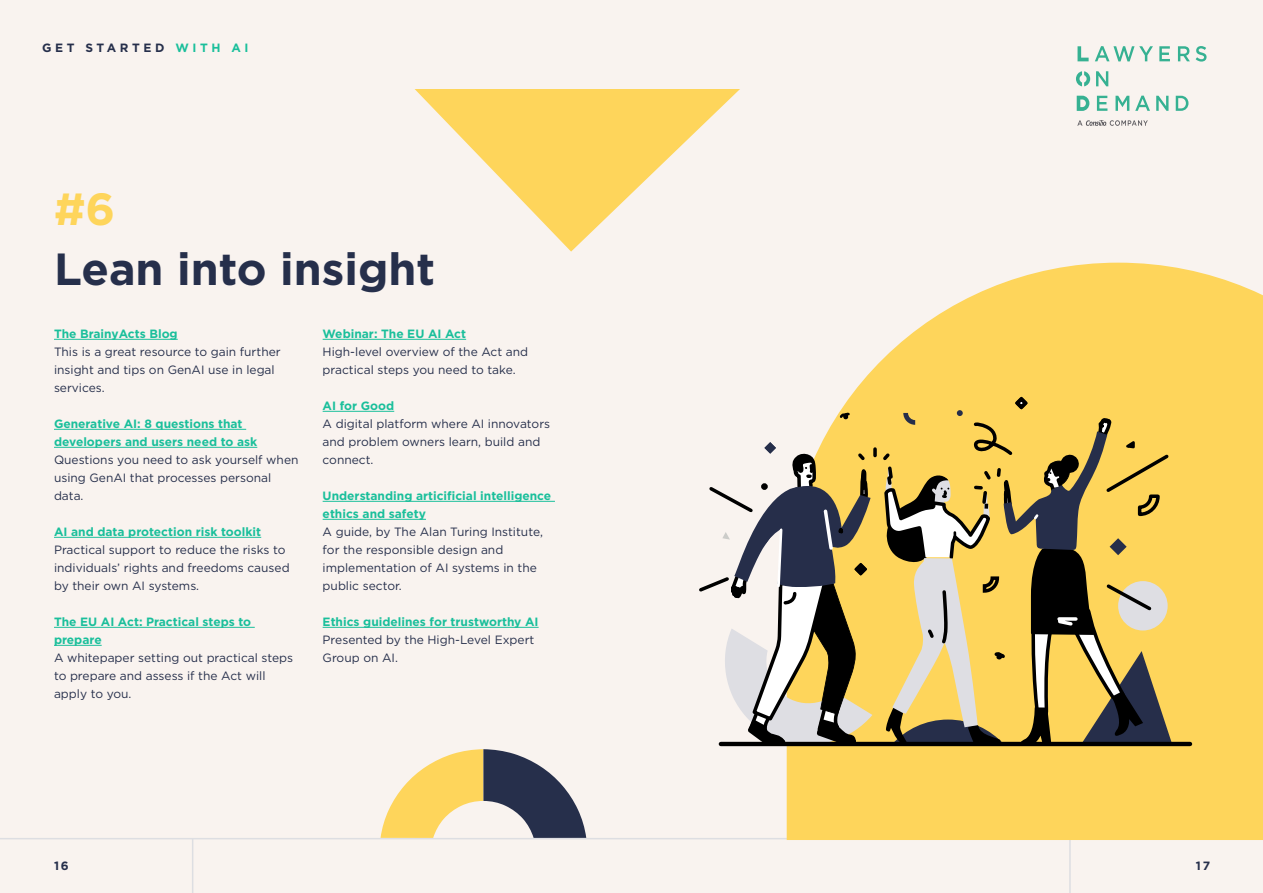
<style>
.page{position:relative;width:1263px;height:893px;background:#f9f3ef}
.page>*{position:absolute;margin:0;border:0;box-sizing:border-box;transform-origin:0 0}
.t1{font:700 45px "Gotham";color:#262f4b}
.t2{font:700 45px "Gotham";color:#fed55b}
.t3{font:12px/18px "Gotham";color:#262f4b}
.t4{font:700 12px/18px "Gotham";color:#1abf9b}
.t5{font:700 12px "Gotham";letter-spacing:.3em;color:#262f4b}
.s1{color:#1abf9b}
</style>
<div class="page">
<hr style="left:0;top:838px;width:1263px;height:1px;background:#dddee2">
<hr style="left:1069px;top:838px;width:2px;height:55px;background:#dddee2">
<hr style="left:192px;top:838px;width:1px;height:55px;background:#dddee2">
<hr style="left:54px;top:339px;width:124px;height:1px;background:#1abf9b">
<hr style="left:54px;top:429px;width:192px;height:1px;background:#1abf9b">
<hr style="left:54px;top:447px;width:203px;height:1px;background:#1abf9b">
<hr style="left:54px;top:537px;width:207px;height:1px;background:#1abf9b">
<hr style="left:54px;top:627px;width:201px;height:1px;background:#1abf9b">
<hr style="left:54px;top:645px;width:48px;height:1px;background:#1abf9b">
<hr style="left:323px;top:339px;width:143px;height:1px;background:#1abf9b">
<hr style="left:323px;top:411px;width:71px;height:1px;background:#1abf9b">
<hr style="left:323px;top:501px;width:232px;height:1px;background:#1abf9b">
<hr style="left:323px;top:519px;width:103px;height:1px;background:#1abf9b">
<hr style="left:323px;top:627px;width:216px;height:1px;background:#1abf9b">
<svg style="left:414px;top:89px;width:326px;height:163px"></svg>
<svg style="left:787px;top:263px;width:476px;height:577px;fill:#fed55b"></svg>
<svg style="left:380px;top:749px;width:206px;height:89px"></svg>
<svg style="left:1077px;top:46px;width:11px;height:15px"></svg>
<svg style="left:1095px;top:46px;width:112px;height:16px"></svg>
<svg style="left:1077px;top:96px;width:12px;height:15px"></svg>
<svg style="left:1097px;top:96px;width:10px;height:15px"></svg>
<svg style="left:1115px;top:96px;width:14px;height:15px"></svg>
<svg style="left:1135px;top:96px;width:15px;height:15px"></svg>
<svg style="left:1156px;top:96px;width:12px;height:15px"></svg>
<svg style="left:1176px;top:96px;width:12px;height:15px"></svg>
<svg style="left:1076px;top:71px;width:14px;height:15px"></svg>
<svg style="left:1096px;top:71px;width:12px;height:15px"></svg>
<svg style="left:1077px;top:120px;width:71px;height:6px"></svg>
<hr style="left:721px;top:742px;width:469px;height:4px;background:#000">
<svg style="left:722px;top:394px;width:450px;height:402px"></svg>
<p class="t5" style="left:54px;top:36px;width:180px">MAKING AN <span class="s1">IMPACT</span></p>
<p class="t5" style="left:57px;top:36px;width:142px">MEASURE YOUR</p>
<p class="t4" style="left:208px;top:35px;width:67px">IMPACT</p>
<p class="t5" style="left:42px;top:40px;width:124px">GET STARTED</p>
<p class="t4" style="left:175px;top:39px;width:75px">WITH AI</p>
<h1 class="t2" style="left:54px;top:179px;width:63px">#6</h1>
<h1 class="t1" style="left:54px;top:239px;width:383px">Lean into insight</h1>
<p class="t4" style="left:54px;top:325px;width:125px">The BrainyActs Blog</p>
<p class="t3" style="left:54px;top:343px;width:228px">This is a great resource to gain further insight and tips on GenAI use in legal services.</p>
<p class="t4" style="left:54px;top:415px;width:205px">Generative AI: 8 questions that developers and users need to ask</p>
<p class="t3" style="left:54px;top:451px;width:246px">Questions you need to ask yourself when using GenAI that processes personal data.</p>
<p class="t4" style="left:54px;top:523px;width:209px">AI and data protection risk toolkit</p>
<p class="t3" style="left:54px;top:541px;width:237px">Practical support to reduce the risks to individuals’ rights and freedoms caused by their own AI systems.</p>
<p class="t4" style="left:54px;top:613px;width:199px">The EU AI Act: Practical steps to prepare</p>
<p class="t3" style="left:54px;top:649px;width:241px">A whitepaper setting out practical steps to prepare and assess if the Act will apply to you.</p>
<p class="t4" style="left:323px;top:325px;width:145px">Webinar: The EU AI Act</p>
<p class="t3" style="left:323px;top:343px;width:207px">High-level overview of the Act and practical steps you need to take.</p>
<p class="t4" style="left:323px;top:397px;width:73px">AI for Good</p>
<p class="t3" style="left:323px;top:415px;width:229px">A digital platform where AI innovators and problem owners learn, build and connect.</p>
<p class="t4" style="left:323px;top:487px;width:230px">Understanding articificial intelligence ethics and safety</p>
<p class="t3" style="left:323px;top:523px;width:222px">A guide, by The Alan Turing Institute, for the responsible design and implementation of AI systems in the public sector.</p>
<p class="t4" style="left:323px;top:613px;width:217px">Ethics guidelines for trustworthy AI</p>
<p class="t3" style="left:323px;top:631px;width:213px">Presented by the High-Level Expert<br>Group on AI.</p>
<p class="t5" style="left:54px;top:858px;width:16px">16</p>
<p class="t5" style="left:1196px;top:858px;width:16px">17</p>
</div>
